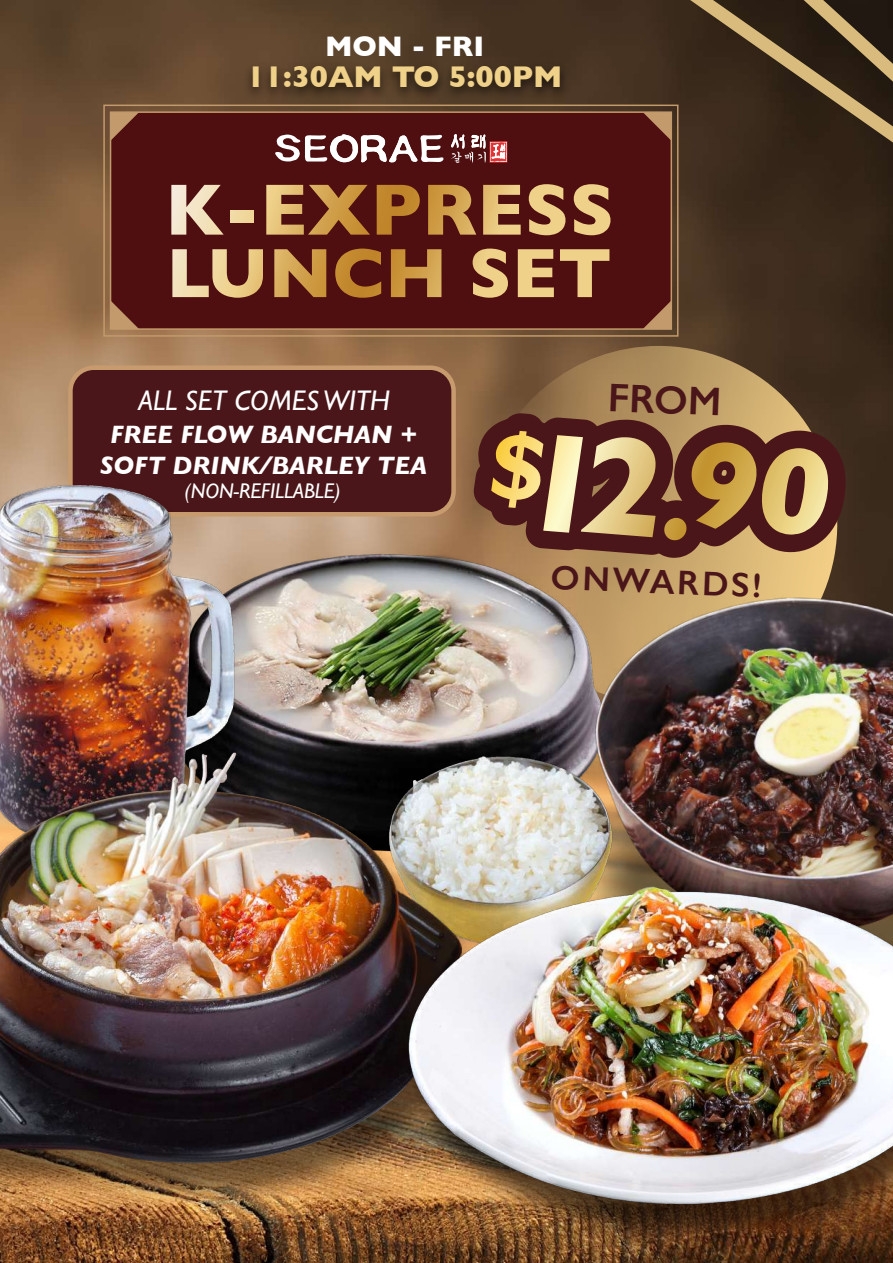
<style>
.page{position:relative;width:893px;height:1263px;background:#fff}
.page>*{position:absolute;margin:0;border:0;box-sizing:border-box;transform-origin:0 0}
.t1{font:600 40.05px "Gill Sans";color:#4a1619}
.t2{font:600 34.35px "Gill Sans";color:#4a1619}
.t3{font:700 30.6px "Gill Sans";color:#f0d189}
.t4{font:700 28.8px "Gill Sans";color:#fff}
.t5{font:italic 28.35px "Gill Sans";color:#fff}
.t6{font:italic 700 25.65px/30.8px "Gill Sans";color:#fff;text-align:center}
.t7{font:italic 21.3px "Gill Sans";color:#fff}
</style>
<div class="page">
<img style="left:0;top:0;width:893px;height:1263px">
<svg style="left:690px;top:0;width:203px;height:143px;background:#493925"></svg>
<svg style="left:462px;top:209px;width:395px;height:358px;background:#6d5336"></svg>
<svg style="left:482px;top:422px;width:355px;height:127px;background:#8e6442"></svg>
<div style="left:70px;top:368px;width:384px;height:146px;background:#4a1619;border-radius:23px"></div>
<div style="left:68px;top:365px;width:388px;height:151px;border:4px solid #c89b6f;border-radius:23px"></div>
<div style="left:111px;top:112px;width:560px;height:217px;background:#4f0e10"></div>
<svg style="left:171px;top:185px;width:53px;height:50px"></svg>
<div style="left:230px;top:210px;width:24px;height:12px;background:#f0d89e"></div>
<svg style="left:266px;top:185px;width:104px;height:50px"></svg>
<svg style="left:377px;top:185px;width:43px;height:50px"></svg>
<svg style="left:428px;top:185px;width:48px;height:50px"></svg>
<svg style="left:483px;top:185px;width:38px;height:50px"></svg>
<svg style="left:529px;top:184px;width:36px;height:51px"></svg>
<svg style="left:574px;top:184px;width:36px;height:51px"></svg>
<svg style="left:172px;top:249px;width:91px;height:49px"></svg>
<svg style="left:274px;top:249px;width:52px;height:48px"></svg>
<svg style="left:335px;top:249px;width:46px;height:49px"></svg>
<svg style="left:391px;top:249px;width:50px;height:48px"></svg>
<svg style="left:473px;top:249px;width:35px;height:49px"></svg>
<svg style="left:518px;top:249px;width:36px;height:48px"></svg>
<svg style="left:560px;top:249px;width:49px;height:48px"></svg>
<div style="left:110px;top:111px;width:562px;height:219px;border:2px solid #c39a6b"></div>
<svg style="left:111px;top:301px;width:28px;height:28px"></svg>
<svg style="left:643px;top:301px;width:28px;height:28px"></svg>
<svg style="left:111px;top:112px;width:28px;height:29px"></svg>
<svg style="left:643px;top:112px;width:28px;height:29px"></svg>
<div style="left:103px;top:105px;width:575px;height:232px;border:2px solid #c39a6b"></div>
<svg style="left:275px;top:134px;width:169px;height:29px"></svg>
<svg style="left:451px;top:134px;width:55px;height:29px"></svg>
<img style="left:292px;top:509px;width:365px;height:223px">
<img style="left:494px;top:567px;width:399px;height:304px">
<img style="left:388px;top:727px;width:227px;height:144px">
<img style="left:0;top:341px;width:292px;height:391px">
<img style="left:0;top:1184px;width:394px;height:30px">
<img style="left:0;top:732px;width:523px;height:452px">
<img style="left:394px;top:886px;width:499px;height:368px">
<img style="left:396px;top:871px;width:497px;height:353px">
<img style="left:234px;top:53px;width:341px;height:61px">
<p class="t4" style="left:325px;top:24px;width:161px">MON - FRI</p>
<p class="t3" style="left:247px;top:53px;width:317px">11:30AM TO 5:00PM</p>
<p class="t5" style="left:138px;top:384px;width:253px">ALL SET COMES WITH</p>
<p class="t6" style="left:100px;top:419px;width:328px">FREE FLOW BANCHAN +<br>SOFT DRINK/BARLEY TEA</p>
<p class="t7" style="left:184px;top:479px;width:158px">(NON-REFILLABLE)</p>
<h1 class="t1" style="left:609px;top:373px;width:115px;rotate:2deg">FROM</h1>
<h2 class="t2" style="left:551px;top:557px;width:213px;rotate:2deg">ONWARDS!</h2>
</div>
